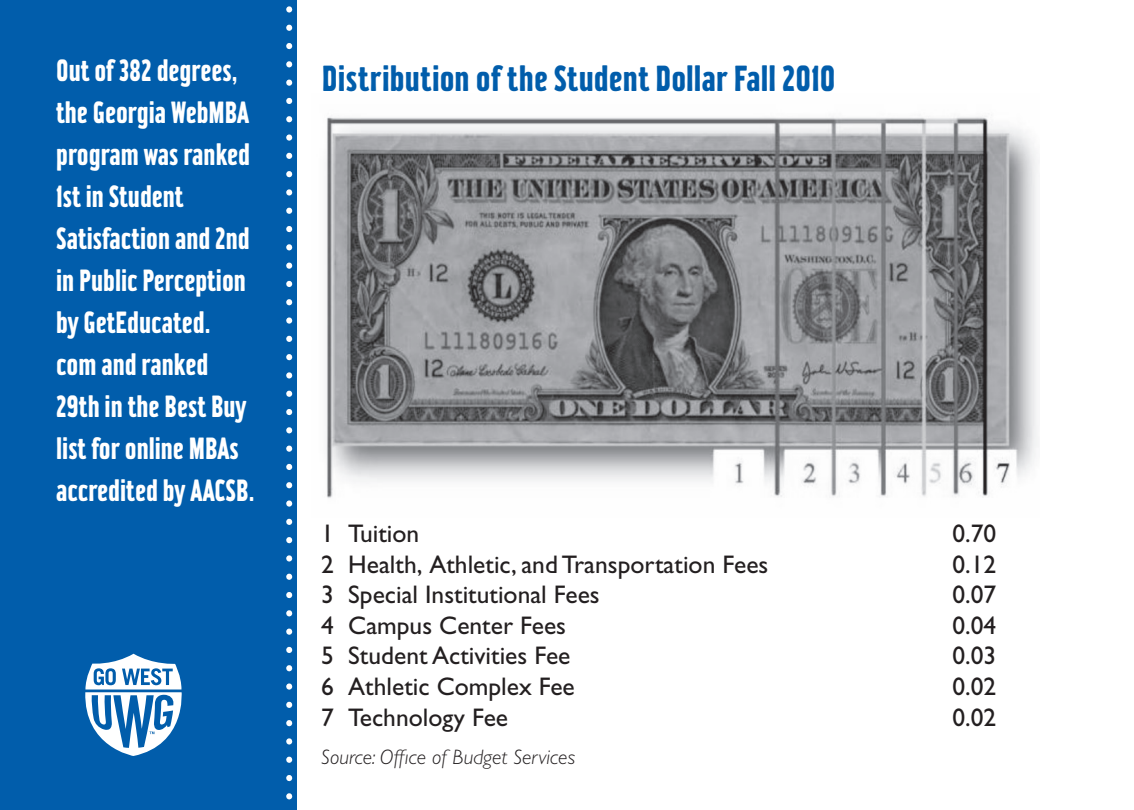
<style>
.page{position:relative;width:1134px;height:810px;background:#fff}
.page>*{position:absolute;margin:0;border:0;box-sizing:border-box;transform-origin:0 0}
.section{font:500 39px "Hamilton";letter-spacing:.005em;color:#015dab;scale:.9 1}
.quote{font:500 33px/42px "Hamilton";color:#fff;scale:.85 1}
.phone__s{font:25.5px "Gill Sans";color:#231f20}
.source{font:italic 300 21px "Gill Sans";color:#231f20}
</style>
<div class="page">
<div style="left:0;top:0;width:297px;height:810px;background:#015dab"></div>
<svg style="left:286px;top:6px;width:6px;height:794px"></svg>
<svg style="left:85px;top:654px;width:97px;height:102px"></svg>
<img style="left:326px;top:116px;width:712px;height:382px">
<p class="quote" style="left:56px;top:49px;width:235px">Out of 382 degrees, the Georgia WebMBA program was ranked<br>1st in Student<br>Satisfaction and 2nd in Public Perception by GetEducated. com and ranked<br>29th in the Best Buy list for online MBAs accredited by AACSB.</p>
<p class="section" style="left:322px;top:58px;width:572px">Distribution of the Student Dollar Fall 2010</p>
<p class="phone__s" style="left:321px;top:519px;width:100px">1 Tuition</p>
<p class="phone__s" style="left:952px;top:519px;width:45px">0.70</p>
<p class="phone__s" style="left:321px;top:549px;width:449px">2 Health, Athletic, and Transportation Fees</p>
<p class="phone__s" style="left:952px;top:549px;width:45px">0.12</p>
<p class="phone__s" style="left:321px;top:580px;width:280px">3 Special Institutional Fees</p>
<p class="phone__s" style="left:952px;top:580px;width:45px">0.07</p>
<p class="phone__s" style="left:321px;top:611px;width:246px">4 Campus Center Fees</p>
<p class="phone__s" style="left:952px;top:611px;width:45px">0.04</p>
<p class="phone__s" style="left:321px;top:641px;width:251px">5 Student Activities Fee</p>
<p class="phone__s" style="left:952px;top:641px;width:45px">0.03</p>
<p class="phone__s" style="left:321px;top:672px;width:255px">6 Athletic Complex Fee</p>
<p class="phone__s" style="left:952px;top:672px;width:45px">0.02</p>
<p class="phone__s" style="left:321px;top:702px;width:188px">7 Technology Fee</p>
<p class="phone__s" style="left:952px;top:702px;width:45px">0.02</p>
<p class="source" style="left:321px;top:746px;width:255px">Source: Office of Budget Services</p>
</div>
